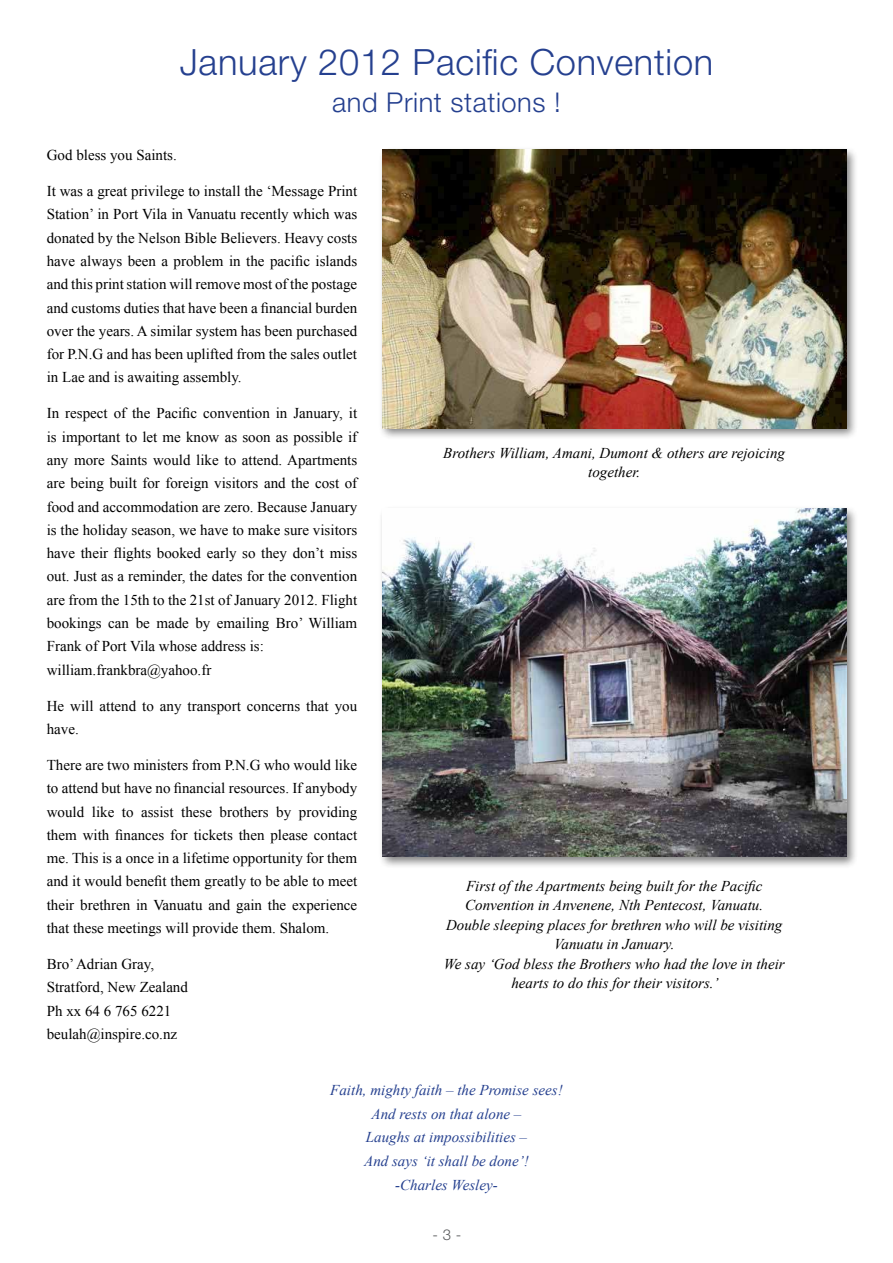
<style>
.page{position:relative;width:893px;height:1263px;background:#fff}
.page>*{position:absolute;margin:0;border:0;box-sizing:border-box;transform-origin:0 0}
.t1{font:300 36.15px "Helvetica Neue LT Pro";letter-spacing:.02em;color:#25408f}
.t2{font:300 27.15px "Helvetica Neue LT Pro";letter-spacing:.02em;color:#25408f}
.t3{font:15px/23.2px "Times New Roman";color:#000}
.t4{font:italic 15px/19.5px "Times New Roman";color:#000;text-align:center}
.t5{font:italic 15px/23.7px "Times New Roman";color:#25408f;text-align:center}
.t6{font:300 15px "Helvetica Neue LT Pro";color:#58595b}
</style>
<div class="page">
<div style="left:378px;top:146px;width:480px;height:295px;background:#000;opacity:.5"></div>
<img style="left:382px;top:150px;width:464px;height:278px">
<div style="left:378px;top:505px;width:480px;height:364px;background:#000;opacity:.5"></div>
<img style="left:382px;top:509px;width:464px;height:347px">
<h1 class="t1" style="left:180px;top:40px;width:535px">January 2012 Pacific Convention</h1>
<h2 class="t2" style="left:332px;top:86px;width:230px">and Print stations !</h2>
<p class="t3" style="left:47px;top:143px;width:132px">God bless you Saints.</p>
<p class="t3" style="left:47px;top:179px;width:312px;text-align:justify">It was a great privilege to install the ‘Message Print Station’ in Port Vila in Vanuatu recently which was donated by the Nelson Bible Believers. Heavy costs have always been a problem in the pacific islands and this print station will remove most of the postage and customs duties that have been a financial burden over the years. A similar system has been purchased for P.N.G and has been uplifted from the sales outlet in Lae and is awaiting assembly.</p>
<p class="t3" style="left:47px;top:402px;width:312px">In respect of the Pacific convention in January, it is important to let me know as soon as possible if any more Saints would like to attend. Apartments are being built for foreign visitors and the cost of food and accommodation are zero. Because January is the holiday season, we have to make sure visitors have their flights booked early so they don’t miss out. Just as a reminder, the dates for the convention are from the 15th to the 21st of January 2012. Flight bookings can be made by emailing Bro’ William Frank of Port Vila whose address is: william.frankbra@yahoo.fr</p>
<p class="t3" style="left:47px;top:694px;width:312px">He will attend to any transport concerns that you have.</p>
<p class="t3" style="left:47px;top:753px;width:312px;text-align:justify">There are two ministers from P.N.G who would like to attend but have no financial resources. If anybody would like to assist these brothers by providing them with finances for tickets then please contact me. This is a once in a lifetime opportunity for them and it would benefit them greatly to be able to meet their brethren in Vanuatu and gain the experience that these meetings will provide them. Shalom.</p>
<p class="t3" style="left:47px;top:952px;width:143px">Bro’ Adrian Gray,<br>Stratford, New Zealand<br>Ph xx 64 6 765 6221 beulah@inspire.co.nz</p>
<p class="t4" style="left:443px;top:443px;width:343px">Brothers William, Amani, Dumont &amp; others are rejoicing together.</p>
<p class="t4" style="left:444px;top:875px;width:342px">First of the Apartments being built for the Pacific Convention in Anvenene, Nth Pentecost, Vanuatu.<br>Double sleeping places for brethren who will be visiting Vanuatu in January.<br>We say ‘God bless the Brothers who had the love in their hearts to do this for their visitors.’</p>
<p class="t5" style="left:330px;top:1077px;width:234px">Faith, mighty faith – the Promise sees!<br>And rests on that alone –<br>Laughs at impossibilities –<br>And says ‘it shall be done’!<br>-Charles Wesley-</p>
<p class="t6" style="left:432px;top:1226px;width:30px">- 3 -</p>
</div>
